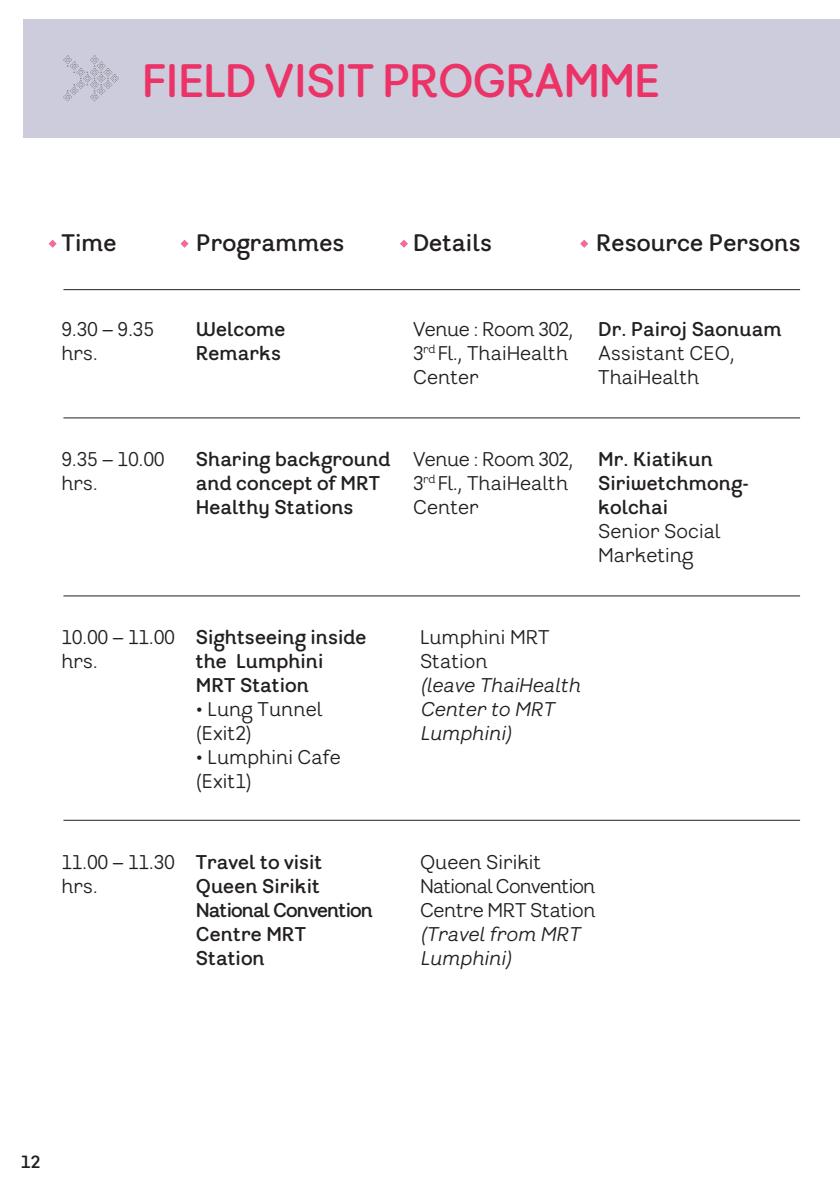
<style>
.page{position:relative;width:840px;height:1191px;background:#fff}
.page>*{position:absolute;margin:0;border:0;box-sizing:border-box;transform-origin:0 0}
.t1{font:700 47px "Kwam Sook";letter-spacing:-.03em;color:#eb3367}
.t2{font:700 24px "Kwam Sook";color:#231f20}
.t3{font:20px/24px "Kwam Sook";color:#231f20}
.t4{font:700 20px/24px "Kwam Sook";color:#231f20}
.t5{font:italic 20px/24px "Kwam Sook";color:#231f20}
.t6{font:20px/24px "Kwam Sook";letter-spacing:-.02em;color:#231f20}
.t7{font:700 18px "Kwam Sook";color:#231f20}
</style>
<div class="page">
<div style="left:24px;top:19px;width:815px;height:119px;background:#cdccdc"></div>
<hr style="left:63px;top:289px;width:736px;height:1px;background:#231f20">
<hr style="left:63px;top:595px;width:736px;height:1px;background:#231f20">
<hr style="left:63px;top:417px;width:736px;height:1px;background:#231f20">
<hr style="left:63px;top:820px;width:736px;height:1px;background:#231f20">
<svg style="left:63px;top:56px;width:56px;height:45px"></svg>
<svg style="left:180px;top:240px;width:8px;height:8px"></svg>
<svg style="left:400px;top:240px;width:8px;height:8px"></svg>
<svg style="left:580px;top:240px;width:8px;height:8px"></svg>
<svg style="left:48px;top:240px;width:9px;height:8px"></svg>
<h1 class="t1" style="left:142px;top:54px;width:520px">FIELD VISIT PROGRAMME</h1>
<p class="t2" style="left:61px;top:228px;width:57px">Time</p>
<p class="t2" style="left:196px;top:228px;width:150px">Programmes</p>
<p class="t2" style="left:413px;top:228px;width:80px">Details</p>
<p class="t2" style="left:596px;top:228px;width:206px">Resource Persons</p>
<p class="t3" style="left:61px;top:320px;width:94px">9.30 – 9.35 hrs.</p>
<p class="t4" style="left:196px;top:318px;width:91px">Welcome<br>Remarks</p>
<p class="t4" style="left:598px;top:318px;width:185px">Dr. Pairoj Saonuam</p>
<p class="t3" style="left:413px;top:320px;width:162px">Venue : Room 302,<br>3<sup>rd</sup> Fl., ThaiHealth<br>Center</p>
<p class="t3" style="left:598px;top:344px;width:138px">Assistant CEO,<br>ThaiHealth</p>
<p class="t3" style="left:61px;top:450px;width:104px">9.35 – 10.00 hrs.</p>
<p class="t4" style="left:196px;top:448px;width:196px">Sharing background and concept of MRT<br>Healthy Stations</p>
<p class="t4" style="left:598px;top:448px;width:152px">Mr. Kiatikun<br>Siriwetchmong&shy;kolchai</p>
<p class="t3" style="left:598px;top:522px;width:124px">Senior Social<br>Marketing</p>
<p class="t3" style="left:413px;top:450px;width:162px">Venue : Room 302,<br>3<sup>rd</sup> Fl., ThaiHealth<br>Center</p>
<p class="t3" style="left:61px;top:628px;width:115px">10.00 – 11.00 hrs.</p>
<p class="t4" style="left:196px;top:626px;width:172px">Sightseeing inside the Lumphini<br>MRT Station</p>
<p class="t3" style="left:196px;top:700px;width:128px">• Lung Tunnel (Exit2)</p>
<p class="t3" style="left:196px;top:748px;width:146px">• Lumphini Cafe (Exit1)</p>
<p class="t3" style="left:420px;top:628px;width:131px">Lumphini MRT<br>Station</p>
<p class="t5" style="left:420px;top:676px;width:162px">(leave ThaiHealth<br>Center to MRT<br>Lumphini)</p>
<p class="t3" style="left:61px;top:853px;width:115px">11.00 – 11.30 hrs.</p>
<p class="t4" style="left:196px;top:851px;width:179px">Travel to visit<br>Queen Sirikit<br>National Convention<br>Centre MRT<br>Station</p>
<p class="t6" style="left:420px;top:853px;width:177px">Queen Sirikit<br>National Convention<br>Centre MRT Station</p>
<p class="t5" style="left:420px;top:925px;width:161px">(Travel from MRT<br>Lumphini)</p>
<p class="t7" style="left:21px;top:1151px;width:21px">12</p>
</div>
